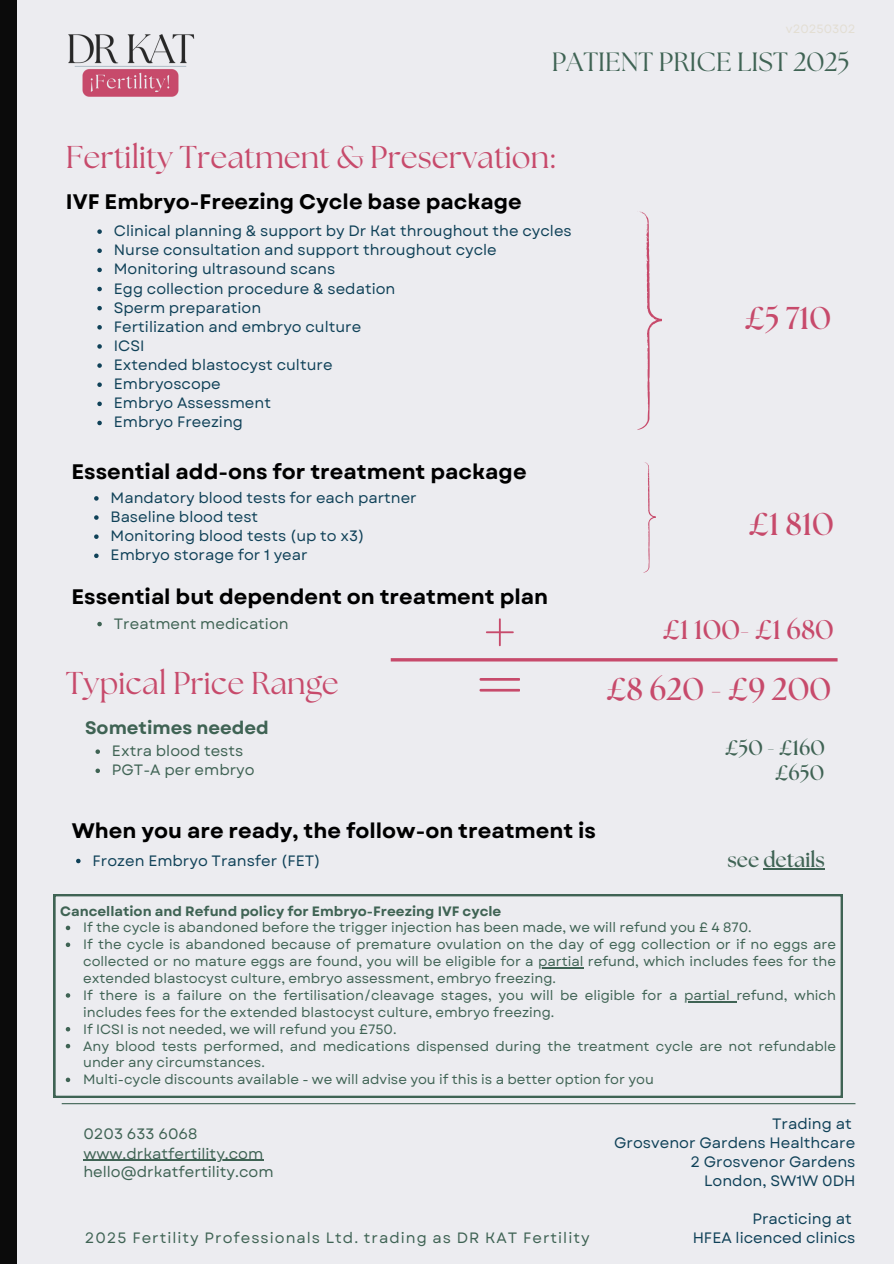
<style>
.page{position:relative;width:894px;height:1264px;background:#fff}
.page>*{position:absolute;margin:0;border:0;box-sizing:border-box;transform-origin:0 0}
.t1{font:31.5px "The Seasons";color:#c74a6b}
.t2{font:700 31.5px "The Seasons";color:#c74a6b}
.t3{font:700 27px "The Seasons";color:#c74a6b}
.t4{font:26.4px "The Seasons";color:#3f6354}
.t5{font:700 21px "Garet";color:#000}
.t6{font:700 21px "The Seasons";color:#3f6354}
.t7{font:700 18px "Garet";color:#3f6354}
.t8{font:15px "Garet";color:#0f4158}
.t9{font:15px "Garet";color:#3f6354}
.t10{font:15px "Garet";letter-spacing:.065em;color:#3f6354}
.t11{font:13.5px/16.8px "Garet";color:#3f6354}
.t12{font:700 13.5px "Garet";color:#3f6354}
.t13{font:12px "Garet";color:#e3ded3}
</style>
<div class="page">
<div style="left:0;top:0;width:893px;height:1263px;background:#ececf0"></div>
<div style="left:0;top:0;width:17px;height:1263px;background:#0b0b0b"></div>
<svg style="left:637px;top:211px;width:24px;height:219px"></svg>
<svg style="left:97px;top:229px;width:5px;height:5px"></svg>
<svg style="left:97px;top:248px;width:5px;height:5px"></svg>
<svg style="left:97px;top:268px;width:5px;height:4px"></svg>
<svg style="left:97px;top:287px;width:5px;height:4px"></svg>
<svg style="left:97px;top:306px;width:5px;height:4px"></svg>
<svg style="left:97px;top:325px;width:5px;height:4px"></svg>
<svg style="left:97px;top:344px;width:5px;height:5px"></svg>
<svg style="left:97px;top:363px;width:5px;height:5px"></svg>
<svg style="left:97px;top:382px;width:5px;height:5px"></svg>
<svg style="left:97px;top:401px;width:5px;height:5px"></svg>
<svg style="left:97px;top:421px;width:5px;height:4px"></svg>
<svg style="left:97px;top:622px;width:5px;height:4px"></svg>
<svg style="left:95px;top:749px;width:5px;height:5px"></svg>
<svg style="left:95px;top:768px;width:5px;height:5px"></svg>
<img style="left:68px;top:34px;width:127px;height:63px">
<hr style="left:390px;top:658px;width:447px;height:3px;background:#c74a6b">
<svg style="left:486px;top:618px;width:27px;height:28px"></svg>
<svg style="left:479px;top:678px;width:41px;height:13px"></svg>
<svg style="left:53px;top:894px;width:789px;height:203px"></svg>
<svg style="left:66px;top:925px;width:4px;height:5px"></svg>
<svg style="left:66px;top:942px;width:4px;height:5px"></svg>
<hr style="left:538px;top:967px;width:45px;height:1px;background:#3f6354">
<svg style="left:66px;top:993px;width:4px;height:4px"></svg>
<hr style="left:684px;top:1001px;width:52px;height:1px;background:#3f6354">
<svg style="left:66px;top:1026px;width:4px;height:5px"></svg>
<svg style="left:66px;top:1043px;width:4px;height:5px"></svg>
<svg style="left:66px;top:1077px;width:4px;height:5px"></svg>
<svg style="left:94px;top:496px;width:5px;height:4px"></svg>
<svg style="left:94px;top:515px;width:5px;height:5px"></svg>
<svg style="left:94px;top:534px;width:5px;height:5px"></svg>
<svg style="left:94px;top:553px;width:5px;height:5px"></svg>
<svg style="left:643px;top:462px;width:12px;height:111px"></svg>
<svg style="left:76px;top:858px;width:5px;height:5px"></svg>
<hr style="left:763px;top:868px;width:61px;height:1px;background:#3f6354">
<hr style="left:83px;top:1159px;width:180px;height:1px;background:#3f6354">
<hr style="left:62px;top:1103px;width:793px;height:1px;background:#3f6354">
<p class="t13" style="left:785px;top:20px;width:71px">v20250302</p>
<p class="t4" style="left:551px;top:50px;width:299px">PATIENT PRICE LIST 2025</p>
<p class="t1" style="left:66px;top:142px;width:490px">Fertility Treatment &amp; Preservation:</p>
<p class="t5" style="left:66px;top:186px;width:457px">IVF Embryo-Freezing Cycle base package</p>
<h2 class="t8" style="left:114px;top:220px;width:459px">Clinical planning &amp; support by Dr Kat throughout the cycles</h2>
<h5 class="t8" style="left:114px;top:239px;width:384px">Nurse consultation and support throughout cycle</h5>
<p class="t8" style="left:114px;top:258px;width:223px">Monitoring ultrasound scans</p>
<p class="t8" style="left:114px;top:277px;width:283px">Egg collection procedure &amp; sedation</p>
<p class="t8" style="left:114px;top:296px;width:149px">Sperm preparation</p>
<p class="t8" style="left:114px;top:316px;width:249px">Fertilization and embryo culture</p>
<p class="t8" style="left:114px;top:335px;width:32px">ICSI</p>
<p class="t8" style="left:114px;top:354px;width:220px">Extended blastocyst culture</p>
<p class="t8" style="left:114px;top:373px;width:108px">Embryoscope</p>
<p class="t8" style="left:114px;top:392px;width:159px">Embryo Assessment</p>
<p class="t8" style="left:114px;top:411px;width:131px">Embryo Freezing</p>
<h1 class="t5" style="left:71px;top:456px;width:456px">Essential add-ons for treatment package</h1>
<p class="t8" style="left:111px;top:487px;width:307px">Mandatory blood tests for each partner</p>
<h6 class="t8" style="left:111px;top:506px;width:149px">Baseline blood test</h6>
<p class="t8" style="left:111px;top:525px;width:255px">Monitoring blood tests (up to x3)</p>
<p class="t8" style="left:111px;top:544px;width:198px">Embryo storage for 1 year</p>
<h5 class="t5" style="left:71px;top:582px;width:478px">Essential but dependent on treatment plan</h5>
<h3 class="t2" style="left:744px;top:304px;width:88px">£5 710</h3>
<h5 class="t2" style="left:748px;top:510px;width:86px">£1 810</h5>
<p class="t9" style="left:114px;top:612px;width:176px">Treatment medication</p>
<p class="t3" style="left:662px;top:617px;width:172px">£1 100- £1 680</p>
<p class="t1" style="left:66px;top:669px;width:274px">Typical Price Range</p>
<p class="t2" style="left:606px;top:675px;width:226px">£8 620 - £9 200</p>
<p class="t7" style="left:85px;top:715px;width:185px">Sometimes needed</p>
<p class="t9" style="left:112px;top:740px;width:133px">Extra blood tests</p>
<h1 class="t9" style="left:112px;top:759px;width:144px">PGT-A per embryo</h1>
<h5 class="t6" style="left:724px;top:738px;width:101px">£50 - £160</h5>
<h2 class="t6" style="left:774px;top:763px;width:51px">£650</h2>
<h5 class="t5" style="left:72px;top:815px;width:525px">When you are ready, the follow-on treatment is</h5>
<p class="t8" style="left:93px;top:849px;width:229px">Frozen Embryo Transfer (FET)</p>
<h5 class="t6" style="left:727px;top:850px;width:99px">see details</h5>
<p class="t12" style="left:60px;top:901px;width:442px">Cancellation and Refund policy for Embryo-Freezing IVF cycle</p>
<h1 class="t11" style="left:83px;top:919px;width:670px">If the cycle is abandoned before the trigger injection has been made, we will refund you £ 4 870.</h1>
<h5 class="t11" style="left:83px;top:936px;width:754px">If the cycle is abandoned because of premature ovulation on the day of egg collection or if no eggs are collected or no mature eggs are found, you will be eligible for a partial refund, which includes fees for the</h5>
<h4 class="t11" style="left:83px;top:970px;width:595px">extended blastocyst culture, embryo assessment, embryo freezing.<br>If there is a failure on the fertilisation/cleavage stages, you will be eligible for a</h4>
<p class="t11" style="left:684px;top:986px;width:153px">partial refund, which</p>
<p class="t11" style="left:83px;top:1003px;width:472px">includes fees for the extended blastocyst culture, embryo freezing.<br>If ICSI is not needed, we will refund you £750.</p>
<p class="t11" style="left:83px;top:1037px;width:754px">Any blood tests performed, and medications dispensed during the treatment cycle are not refundable</p>
<p class="t11" style="left:83px;top:1054px;width:572px">under any circumstances.<br>Multi-cycle discounts available - we will advise you if this is a better option for you</p>
<p class="t9" style="left:83px;top:1123px;width:116px">0203 633 6068</p>
<p class="t9" style="left:83px;top:1142px;width:181px">www.drkatfertility.com</p>
<p class="t9" style="left:83px;top:1160px;width:192px">hello@drkatfertility.com</p>
<p class="t8" style="left:771px;top:1112px;width:81px">Trading at</p>
<p class="t8" style="left:614px;top:1131px;width:243px">Grosvenor Gardens Healthcare</p>
<p class="t8" style="left:690px;top:1150px;width:166px">2 Grosvenor Gardens</p>
<p class="t8" style="left:704px;top:1169px;width:153px">London, SW1W 0DH</p>
<p class="t8" style="left:752px;top:1208px;width:101px">Practicing at</p>
<p class="t10" style="left:85px;top:1226px;width:506px">2025 Fertility Professionals Ltd. trading as DR KAT Fertility</p>
<p class="t8" style="left:692px;top:1227px;width:164px">HFEA licenced clinics</p>
</div>
